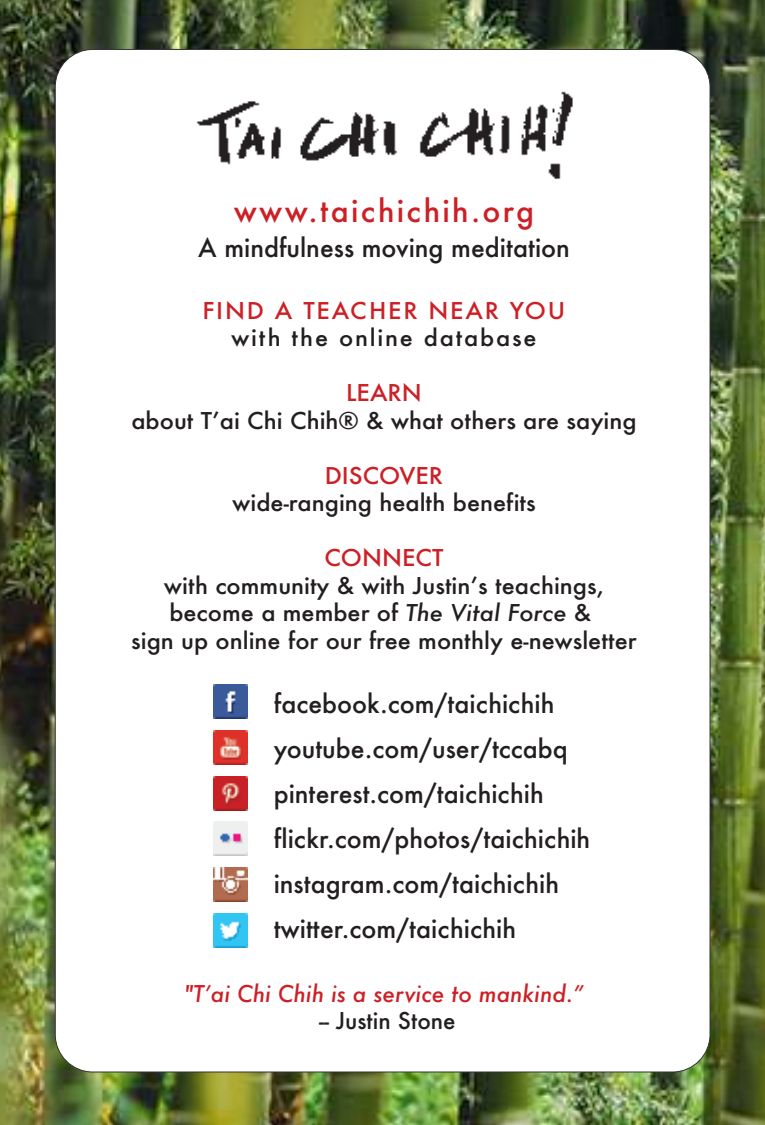
<style>
.page{position:relative;width:765px;height:1125px;background:#fff}
.page>*{position:absolute;margin:0;border:0;box-sizing:border-box;transform-origin:0 0}
.t1{font:500 30px "Futura";letter-spacing:.075em;color:#cd2026}
.t2{font:500 25px/45px "Futura";color:#231f20}
.t3{font:500 22.5px/27.5px "Futura";color:#231f20;text-align:center;scale:1.05 1}
.t4{font:italic 500 22.5px "Futura";color:#cd2026}
.t5{font:500 22.5px "Futura";letter-spacing:.075em;color:#231f20;scale:1.05 1}
.t6{font:500 22.5px "Futura";letter-spacing:.075em;color:#cd2026;scale:1.05 1}
.t7{font:500 22.5px "Futura";color:#cd2026;scale:1.05 1}
.t8{font:500 22.5px "Futura";color:#231f20}
.t9{font:500 22.5px "Futura";color:#cb2026;scale:1.05 1}
.s1{font-style:italic}
</style>
<div class="page">
<img style="left:0;top:0;width:765px;height:1125px">
<div style="left:55px;top:49px;width:655px;height:1023px;background:#fff;border-radius:37px"></div>
<img style="left:196px;top:91px;width:377px;height:88px">
<img style="left:213px;top:822px;width:35px;height:34px">
<img style="left:213px;top:685px;width:35px;height:34px">
<img style="left:213px;top:868px;width:35px;height:34px">
<img style="left:213px;top:913px;width:35px;height:34px">
<img style="left:213px;top:730px;width:35px;height:35px">
<img style="left:213px;top:776px;width:35px;height:34px">
<p class="t1" style="left:234px;top:196px;width:302px">www.taichichih.org</p>
<p class="t2" style="left:198px;top:227px;width:373px">A mindfulness moving meditation</p>
<p class="t6" style="left:203px;top:300px;width:347px">FIND A TEACHER NEAR YOU</p>
<p class="t5" style="left:231px;top:328px;width:292px">with the online database</p>
<p class="t9" style="left:346px;top:383px;width:74px">LEARN</p>
<p class="t3" style="left:131px;top:406px;width:483px">about Tʼai Chi Chih® &amp; what others are saying</p>
<p class="t7" style="left:325px;top:465px;width:114px">DISCOVER</p>
<p class="t3" style="left:232px;top:491px;width:291px">wide-ranging health benefits</p>
<p class="t7" style="left:324px;top:548px;width:115px">CONNECT</p>
<p class="t3" style="left:131px;top:571px;width:483px">with community &amp; with Justinʼs teachings, become a member of <span class="s1">The Vital Force</span> &amp;<br>sign up online for our free monthly e-newsletter</p>
<p class="t2" style="left:274px;top:683px;width:318px">facebook.com/taichichih youtube.com/user/tccabq pinterest.com/taichichih flickr.com/photos/taichichih instagram.com/taichichih twitter.com/taichichih</p>
<p class="t4" style="left:184px;top:978px;width:401px">"Tʼai Chi Chih is a service to mankind.”</p>
<p class="t8" style="left:319px;top:1010px;width:138px">-- Justin Stone</p>
</div>
